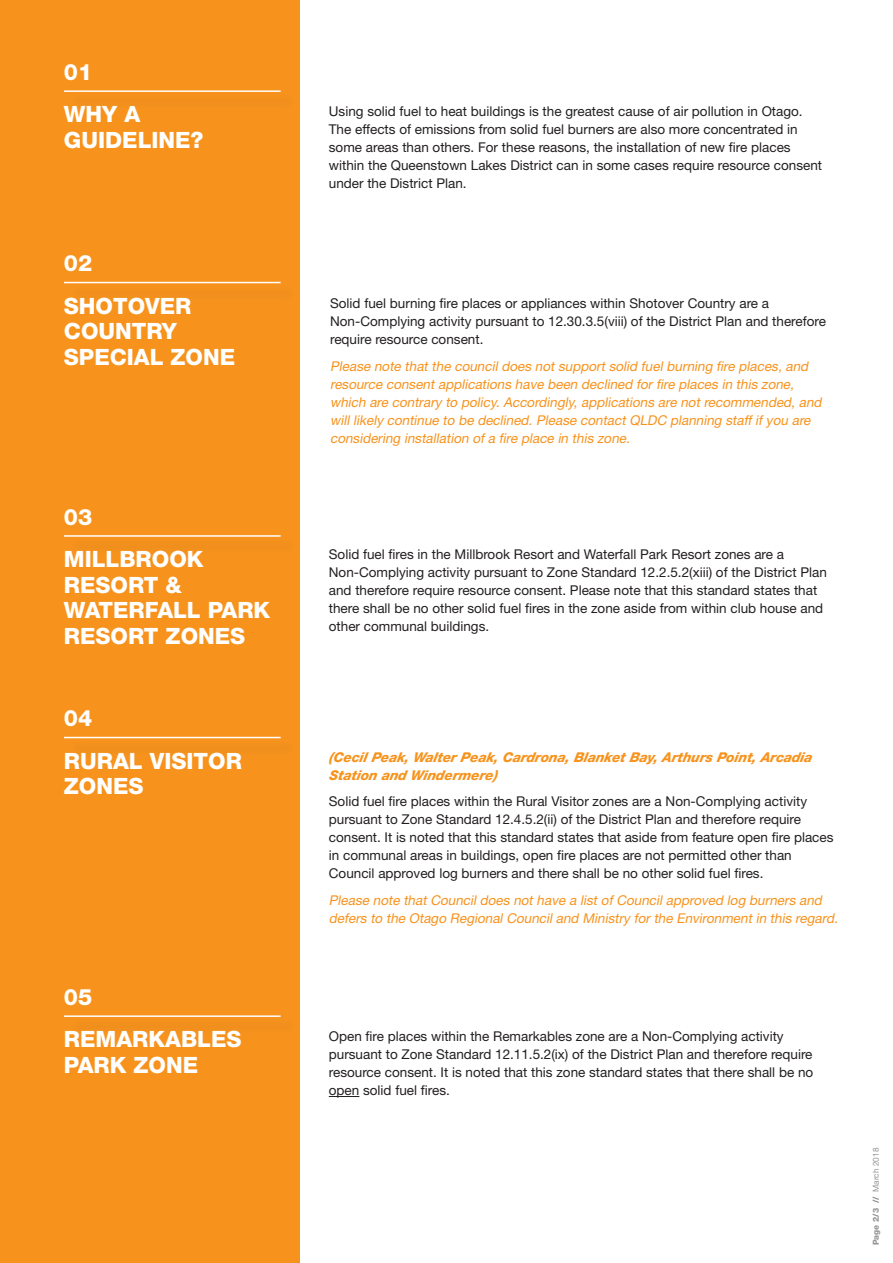
<style>
.page{position:relative;width:893px;height:1263px;background:#fff}
.page>*{position:absolute;margin:0;border:0;box-sizing:border-box;transform-origin:0 0}
.t1{font:800 22.5px/25.5px "Helvetica Neue LT Std";color:#fff}
.t2{font:13.5px/18px "Helvetica Neue LT Std";color:#231f20}
.t3{font:italic 13.5px/18px "Helvetica Neue LT Std";color:#f7931d}
.t4{font:italic 800 13.5px/18px "Helvetica Neue LT Std";color:#f7931d}
.t5{font:800 8.25px "Helvetica Neue LT Std";color:#939598}
.s1{font-weight:400}
</style>
<div class="page">
<div style="left:0;top:0;width:299px;height:1263px;background:#f7931d"></div>
<hr style="left:329px;top:1096px;width:30px;height:1px;background:#231f20">
<div style="left:67px;top:93px;width:231px;height:17px;background:#f3911d"></div>
<hr style="left:64px;top:90px;width:217px;height:2px;background:#fff">
<div style="left:67px;top:284px;width:231px;height:18px;background:#f3911d"></div>
<hr style="left:64px;top:282px;width:217px;height:1px;background:#fff">
<div style="left:67px;top:537px;width:231px;height:18px;background:#f3911d"></div>
<hr style="left:64px;top:535px;width:217px;height:2px;background:#fff">
<div style="left:67px;top:739px;width:231px;height:18px;background:#f3911d"></div>
<hr style="left:64px;top:737px;width:217px;height:1px;background:#fff">
<div style="left:67px;top:1018px;width:231px;height:17px;background:#f3911d"></div>
<hr style="left:64px;top:1015px;width:217px;height:2px;background:#fff">
<p class="t1" style="left:64px;top:59px;width:30px">01</p>
<p class="t1" style="left:64px;top:102px;width:141px">WHY A<br>GUIDELINE?</p>
<p class="t1" style="left:64px;top:250px;width:30px">02</p>
<p class="t1" style="left:64px;top:293px;width:173px">SHOTOVER<br>COUNTRY<br>SPECIAL ZONE</p>
<p class="t1" style="left:64px;top:504px;width:30px">03</p>
<p class="t1" style="left:64px;top:546px;width:208px">MILLBROOK<br>RESORT &amp;<br>WATERFALL PARK<br>RESORT ZONES</p>
<p class="t1" style="left:64px;top:705px;width:30px">04</p>
<p class="t1" style="left:64px;top:748px;width:179px">RURAL VISITOR<br>ZONES</p>
<p class="t1" style="left:64px;top:984px;width:30px">05</p>
<p class="t1" style="left:64px;top:1026px;width:179px">REMARKABLES<br>PARK ZONE</p>
<p class="t2" style="left:329px;top:102px;width:495px">Using solid fuel to heat buildings is the greatest cause of air pollution in Otago.<br>The effects of emissions from solid fuel burners are also more concentrated in some areas than others. For these reasons, the installation of new fire places within the Queenstown Lakes District can in some cases require resource consent under the District Plan.</p>
<p class="t2" style="left:330px;top:294px;width:497px">Solid fuel burning fire places or appliances within Shotover Country are a<br>Non-Complying activity pursuant to 12.30.3.5(viii) of the District Plan and therefore require resource consent.</p>
<p class="t3" style="left:330px;top:356px;width:496px">Please note that the council does not support solid fuel burning fire places, and resource consent applications have been declined for fire places in this zone, which are contrary to policy. Accordingly, applications are not recommended, and will likely continue to be declined. Please contact QLDC planning staff if you are considering installation of a fire place in this zone.</p>
<p class="t2" style="left:329px;top:545px;width:500px">Solid fuel fires in the Millbrook Resort and Waterfall Park Resort zones are a Non-Complying activity pursuant to Zone Standard 12.2.5.2(xiii) of the District Plan and therefore require resource consent. Please note that this standard states that there shall be no other solid fuel fires in the zone aside from within club house and other communal buildings.</p>
<p class="t4" style="left:329px;top:748px;width:487px">(Cecil Peak, Walter Peak, Cardrona, Blanket Bay, A rthurs Point, A rcadia<br>Station and Windermere)</p>
<p class="t2" style="left:329px;top:792px;width:506px">Solid fuel fire places within the Rural Visitor zones are a Non-Complying activity pursuant to Zone Standard 12.4.5.2(ii) of the District Plan and therefore require consent. It is noted that this standard states that aside from feature open fire places in communal areas in buildings, open fire places are not permitted other than Council approved log burners and there shall be no other solid fuel fires.</p>
<p class="t3" style="left:329px;top:890px;width:513px">Please note that Council does not have a list of Council approved log burners and defers to the Otago Regional Council and Ministry for the Environment in this regard.</p>
<p class="t2" style="left:329px;top:1027px;width:486px">Open fire places within the Remarkables zone are a Non-Complying activity pursuant to Zone Standard 12.11.5.2(ix) of the District Plan and therefore require resource consent. It is noted that this zone standard states that there shall be no open solid fuel fires.</p>
<p class="t5" style="left:871px;top:1245px;width:99px;rotate:-90deg">Page 2/3 // <span class="s1">March 2018</span></p>
</div>
